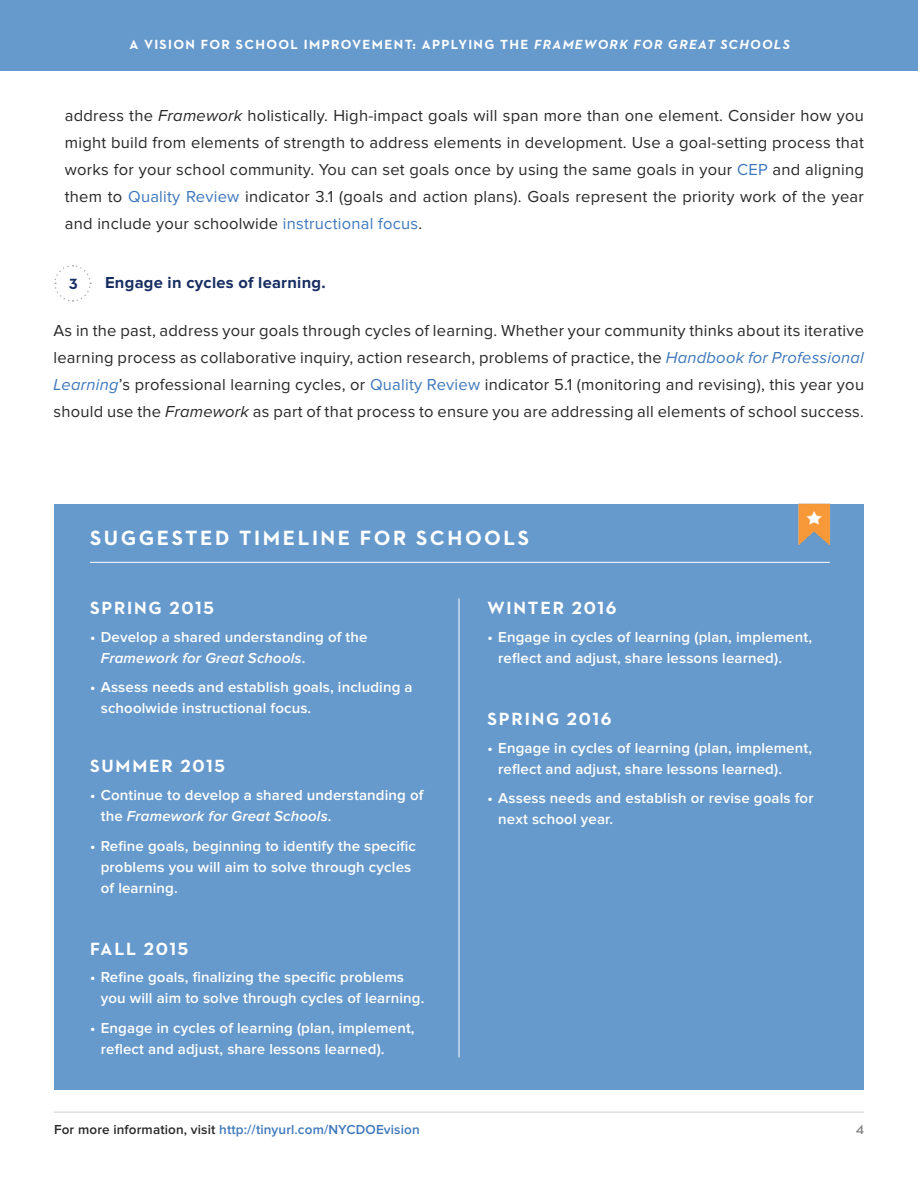
<style>
.page{position:relative;width:918px;height:1188px;background:#fff}
.page>*{position:absolute;margin:0;border:0;box-sizing:border-box;transform-origin:0 0}
.t1{font:700 21px "Neutraface 2 Text";letter-spacing:.12em;color:#fff}
.t2{font:700 18px "Neutraface 2 Text";letter-spacing:.1em;color:#fff}
.t3{font:16.5px/27px "Proxima Nova";letter-spacing:.015em;color:#292829;text-align:justify}
.t4{font:700 16.5px "Proxima Nova";letter-spacing:.015em;color:#162d61}
.t5{font:600 15px/21px "Proxima Nova";letter-spacing:.01em;color:#fff}
.t6{font:700 15px "Neutraface 2 Text";color:#162d61}
.t7{font:700 13.5px "Neutraface 2 Text";letter-spacing:.1em;color:#fff}
.t8{font:600 13.5px "Proxima Nova";letter-spacing:.01em;color:#3e78bc}
.t9{font:600 13.5px "Neutraface 2 Text";color:#000}
.s1{font-style:italic}
.s2{color:#3e78bc}
.s3{font-style:italic;color:#3e78bc}
.s4{color:#292829}
</style>
<div class="page">
<div style="left:1px;top:0;width:917px;height:70px;background:#679acc"></div>
<hr style="left:54px;top:1112px;width:810px;height:1px;background:#000">
<svg style="left:54px;top:265px;width:38px;height:37px"></svg>
<div style="left:54px;top:504px;width:810px;height:586px;background:#679acc"></div>
<hr style="left:90px;top:562px;width:740px;height:1px;background:#fff">
<hr style="left:459px;top:598px;width:1px;height:459px;background:#fff">
<img style="left:798px;top:503px;width:33px;height:43px">
<p class="t7" style="left:129px;top:36px;width:662px">A VISION FOR SCHOOL IMPROVEMENT: APPLYING THE <span class="s1">FRAMEWORK FOR GREAT SCHOOLS</span></p>
<p class="t3" style="left:65px;top:103px;width:801px">address the <span class="s1">Framework</span> holistically. High-impact goals will span more than one element. Consider how you might build from elements of strength to address elements in development. Use a goal-setting process that works for your school community. You can set goals once by using the same goals in your <span class="s2">CEP</span> and aligning them to <span class="s2">Quality Review</span> indicator 3.1 (goals and action plans). Goals represent the priority work of the year and include your schoolwide <span class="s2">instructional focus</span>.</p>
<p class="t6" style="left:69px;top:274px;width:10px">3</p>
<p class="t4" style="left:105px;top:275px;width:222px">Engage in cycles of learning.</p>
<p class="t3" style="left:53px;top:318px;width:812px">As in the past, address your goals through cycles of learning. Whether your community thinks about its iterative learning process as collaborative inquiry, action research, problems of practice, the <span class="s3">Handbook for Professional Learning</span>’s professional learning cycles, or <span class="s2">Quality Review</span> indicator 5.1 (monitoring and revising), this year you should use the <span class="s1">Framework</span> as part of that process to ensure you are addressing all elements of school success.</p>
<p class="t1" style="left:90px;top:524px;width:441px">SUGGESTED TIMELINE FOR SCHOOLS</p>
<p class="t2" style="left:90px;top:596px;width:125px">SPRING 2015</p>
<p class="t5" style="left:101px;top:627px;width:268px;text-indent:-11px">• Develop a shared understanding of the<br><span class="s1">Framework for Great Schools</span>.</p>
<p class="t5" style="left:101px;top:677px;width:313px;text-indent:-11px">• Assess needs and establish goals, including a schoolwide instructional focus.</p>
<p class="t2" style="left:90px;top:755px;width:136px">SUMMER 2015</p>
<p class="t5" style="left:101px;top:785px;width:324px;text-indent:-11px">• Continue to develop a shared understanding of the <span class="s1">Framework for Great Schools</span>.</p>
<p class="t5" style="left:101px;top:836px;width:317px;text-indent:-11px">• Refine goals, beginning to identify the specific problems you will aim to solve through cycles of learning.</p>
<p class="t2" style="left:90px;top:937px;width:100px">FALL 2015</p>
<p class="t5" style="left:101px;top:967px;width:325px;text-indent:-11px">• Refine goals, finalizing the specific problems you will aim to solve through cycles of learning.</p>
<p class="t5" style="left:101px;top:1018px;width:315px;text-indent:-11px">• Engage in cycles of learning (plan, implement, reflect and adjust, share lessons learned).</p>
<p class="t8" style="left:54px;top:1123px;width:367px"><span class="s4">For more information, visit</span> http://tinyurl.com/NYCDOEvision</p>
<p class="t2" style="left:488px;top:596px;width:131px">WINTER 2016</p>
<p class="t5" style="left:498px;top:627px;width:315px;text-indent:-11px">• Engage in cycles of learning (plan, implement, reflect and adjust, share lessons learned).</p>
<p class="t2" style="left:488px;top:707px;width:126px">SPRING 2016</p>
<p class="t5" style="left:498px;top:738px;width:315px;text-indent:-11px">• Engage in cycles of learning (plan, implement, reflect and adjust, share lessons learned).</p>
<p class="t5" style="left:498px;top:788px;width:317px;text-indent:-11px">• Assess needs and establish or revise goals for next school year.</p>
<p class="t9" style="left:856px;top:1121px;width:10px">4</p>
</div>
